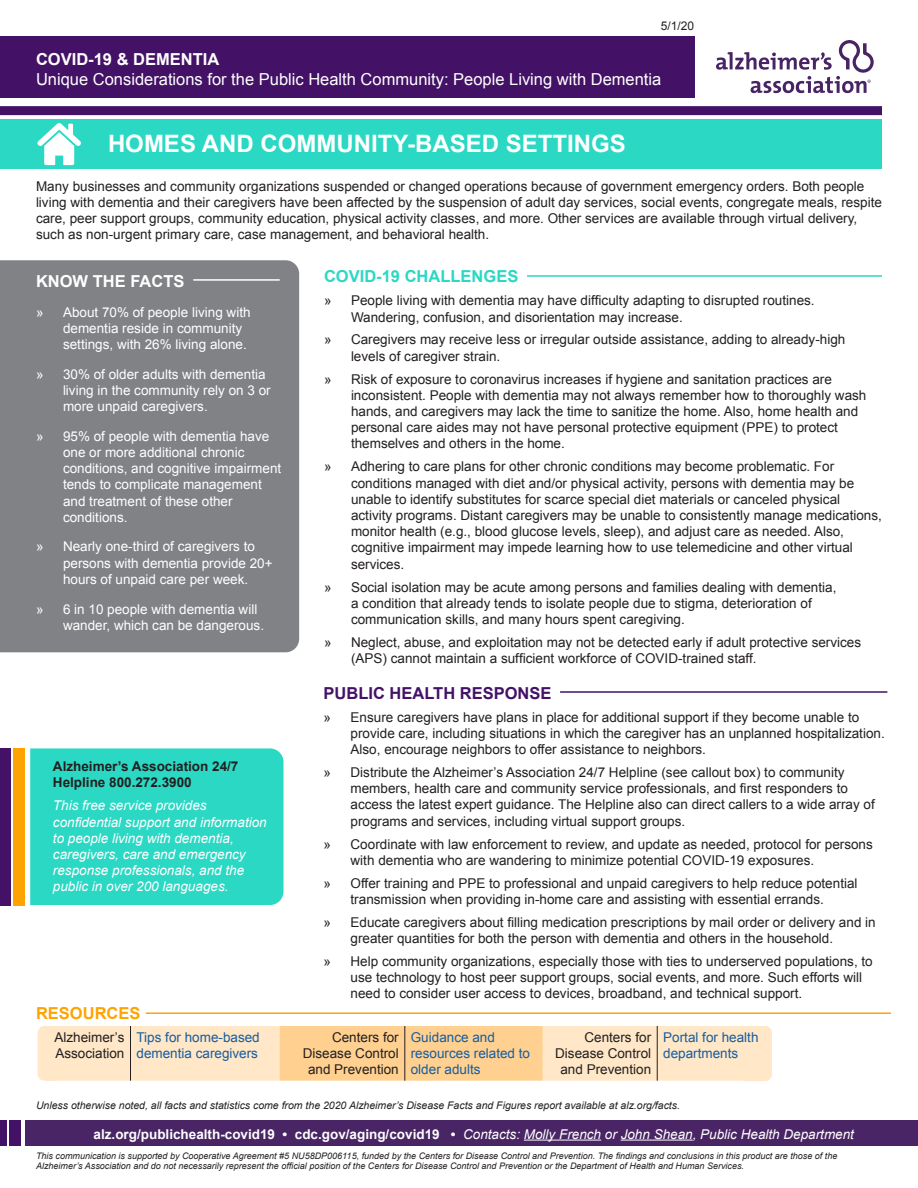
<style>
.page{position:relative;width:918px;height:1188px;background:#fff}
.page>*{position:absolute;margin:0;border:0;box-sizing:border-box;transform-origin:0 0}
.t1{font:700 24px "Arial";color:#fff}
.t2{font:16.5px "Arial";color:#fff}
.t3{font:700 16.5px "Arial";color:#fff}
.t4{font:700 16.5px "Arial";color:#431266}
.t5{font:700 16.5px "Arial";color:#2bd8c4}
.t6{font:700 16.5px "Arial";color:#ffa300}
.t7{font:13.5px/16.2px "Arial";color:#231f20}
.t8{font:13.5px/16.2px "Arial";color:#fff}
.Bullets{font:italic 13.5px/16.2px "Arial";color:#fff}
.Bullets-2{font:13.5px/16.2px "Arial";color:#175d9e}
.Bullets-3{font:700 13.5px/16.2px "Arial";color:#231f20}
.t9{font:12px "Arial";color:#231f20}
.t10{font:italic 10.5px "Arial";color:#231f20}
.t11{font:italic 9px/10.8px "Arial";color:#231f20}
.s1{font-weight:700;font-style:normal}
</style>
<div class="page">
<div style="left:0;top:260px;width:299px;height:392px;background:#808285"></div>
<div style="left:30px;top:748px;width:254px;height:157px;background:#2bd8c4"></div>
<div style="left:0;top:119px;width:882px;height:50px;background:#2bd8c4"></div>
<div style="left:0;top:106px;width:882px;height:9px;background:#431266"></div>
<svg style="left:37px;top:123px;width:44px;height:42px"></svg>
<div style="left:0;top:1120px;width:6px;height:26px;background:#431266"></div>
<div style="left:9px;top:1120px;width:12px;height:26px;background:#431266"></div>
<div style="left:25px;top:1120px;width:892px;height:26px;background:#492565"></div>
<hr style="left:524px;top:1140px;width:77px;height:1px;background:#fff">
<hr style="left:621px;top:1140px;width:72px;height:1px;background:#fff">
<div style="left:0;top:748px;width:10px;height:158px;background:#431266"></div>
<div style="left:13px;top:748px;width:12px;height:158px;background:#ffa300"></div>
<hr style="left:527px;top:275px;width:355px;height:2px;background:#2bd8c4">
<hr style="left:560px;top:691px;width:327px;height:2px;background:#431266">
<hr style="left:193px;top:279px;width:87px;height:2px;background:#fff">
<div style="left:0;top:36px;width:694px;height:61px;background:#431266"></div>
<hr style="left:146px;top:1012px;width:745px;height:2px;background:#ffa300">
<svg style="left:38px;top:1026px;width:734px;height:55px;background:#fedeb3"></svg>
<hr style="left:130px;top:1026px;width:1px;height:55px;background:#231f20">
<hr style="left:404px;top:1026px;width:1px;height:55px;background:#231f20">
<hr style="left:657px;top:1026px;width:1px;height:55px;background:#231f20">
<svg style="left:716px;top:40px;width:158px;height:53px"></svg>
<p class="t9" style="left:661px;top:18px;width:35px">5/1/20</p>
<p class="t3" style="left:36px;top:48px;width:185px">COVID-19 &amp; DEMENTIA</p>
<p class="t2" style="left:36px;top:68px;width:627px">Unique Considerations for the Public Health Community: People Living with Dementia</p>
<p class="t1" style="left:108px;top:127px;width:519px">HOMES AND COMMUNITY-BASED SETTINGS</p>
<p class="t7" style="left:36px;top:178px;width:847px">Many businesses and community organizations suspended or changed operations because of government emergency orders. Both people living with dementia and their caregivers have been affected by the suspension of adult day services, social events, congregate meals, respite care, peer support groups, community education, physical activity classes, and more. Other services are available through virtual delivery, such as non-urgent primary care, case management, and behavioral health.</p>
<p class="t3" style="left:36px;top:270px;width:150px">KNOW THE FACTS</p>
<p class="t8" style="left:63px;top:304px;width:189px;text-indent:-27px">» About 70% of people living with dementia reside in community settings, with 26% living alone.</p>
<p class="t8" style="left:63px;top:366px;width:209px;text-indent:-27px">» 30% of older adults with dementia living in the community rely on 3 or more unpaid caregivers.</p>
<p class="t8" style="left:63px;top:428px;width:220px;text-indent:-27px">» 95% of people with dementia have one or more additional chronic conditions, and cognitive impairment tends to complicate management and treatment of these other conditions.</p>
<p class="t8" style="left:63px;top:539px;width:211px;text-indent:-27px">» Nearly one-third of caregivers to persons with dementia provide 20+ hours of unpaid care per week.</p>
<p class="t8" style="left:63px;top:601px;width:203px;text-indent:-27px">» 6 in 10 people with dementia will wander, which can be dangerous.</p>
<p class="Bullets-3" style="left:53px;top:759px;width:187px">Alzheimer’s Association 24/7<br>Helpline 800.272.3900</p>
<p class="Bullets" style="left:53px;top:798px;width:215px">This free service provides confidential support and information to people living with dementia, caregivers, care and emergency response professionals, and the public in over 200 languages.</p>
<p class="t6" style="left:36px;top:1002px;width:106px">RESOURCES</p>
<p class="t5" style="left:324px;top:266px;width:196px">COVID-19 CHALLENGES</p>
<p class="t7" style="left:351px;top:293px;width:465px;text-indent:-27px">» People living with dementia may have difficulty adapting to disrupted routines.<br>Wandering, confusion, and disorientation may increase.</p>
<p class="t7" style="left:351px;top:332px;width:496px;text-indent:-27px">» Caregivers may receive less or irregular outside assistance, adding to already-high levels of caregiver strain.</p>
<p class="t7" style="left:351px;top:371px;width:517px;text-indent:-27px">» Risk of exposure to coronavirus increases if hygiene and sanitation practices are inconsistent. People with dementia may not always remember how to thoroughly wash hands, and caregivers may lack the time to sanitize the home. Also, home health and personal care aides may not have personal protective equipment (PPE) to protect themselves and others in the home.</p>
<p class="t7" style="left:351px;top:459px;width:532px;text-indent:-27px">» Adhering to care plans for other chronic conditions may become problematic. For conditions managed with diet and/or physical activity, persons with dementia may be unable to identify substitutes for scarce special diet materials or canceled physical activity programs. Distant caregivers may be unable to consistently manage medications, monitor health (e.g., blood glucose levels, sleep), and adjust care as needed. Also, cognitive impairment may impede learning how to use telemedicine and other virtual services.</p>
<p class="t7" style="left:351px;top:579px;width:487px;text-indent:-27px">» Social isolation may be acute among persons and families dealing with dementia, a condition that already tends to isolate people due to stigma, deterioration of communication skills, and many hours spent caregiving.</p>
<p class="t7" style="left:351px;top:634px;width:512px;text-indent:-27px">» Neglect, abuse, and exploitation may not be detected early if adult protective services (APS) cannot maintain a sufficient workforce of COVID-trained staff.</p>
<p class="t4" style="left:324px;top:682px;width:229px">PUBLIC HEALTH RESPONSE</p>
<p class="t7" style="left:351px;top:709px;width:536px;text-indent:-27px">» Ensure caregivers have plans in place for additional support if they become unable to provide care, including situations in which the caregiver has an unplanned hospitalization.<br>Also, encourage neighbors to offer assistance to neighbors.</p>
<p class="t7" style="left:351px;top:764px;width:526px;text-indent:-27px">» Distribute the Alzheimer’s Association 24/7 Helpline (see callout box) to community members, health care and community service professionals, and first responders to access the latest expert guidance. The Helpline also can direct callers to a wide array of programs and services, including virtual support groups.</p>
<p class="t7" style="left:351px;top:836px;width:524px;text-indent:-27px">» Coordinate with law enforcement to review, and update as needed, protocol for persons with dementia who are wandering to minimize potential COVID-19 exposures.</p>
<p class="t7" style="left:324px;top:875px;width:536px;text-align:center">» Offer training and PPE to professional and unpaid caregivers to help reduce potential transmission when providing in-home care and assisting with essential errands.</p>
<p class="t7" style="left:351px;top:914px;width:527px;text-indent:-27px">» Educate caregivers about filling medication prescriptions by mail order or delivery and in greater quantities for both the person with dementia and others in the household.</p>
<p class="t7" style="left:351px;top:953px;width:524px;text-indent:-27px">» Help community organizations, especially those with ties to underserved populations, to use technology to host peer support groups, social events, and more. Such efforts will need to consider user access to devices, broadband, and technical support.</p>
<p class="t7" style="left:54px;top:1029px;width:72px">Alzheimer’s<br>Association</p>
<p class="Bullets-2" style="left:137px;top:1029px;width:125px">Tips for home-based dementia caregivers</p>
<p class="t7" style="left:303px;top:1029px;width:98px;text-align:right">Centers for<br>Disease Control and Prevention</p>
<p class="Bullets-2" style="left:411px;top:1029px;width:121px">Guidance and resources related to older adults</p>
<p class="t7" style="left:555px;top:1029px;width:98px;text-align:right">Centers for<br>Disease Control and Prevention</p>
<p class="Bullets-2" style="left:663px;top:1029px;width:97px">Portal for health departments</p>
<p class="t10" style="left:36px;top:1099px;width:646px">Unless otherwise noted, all facts and statistics come from the 2020 Alzheimer’s Disease Facts and Figures report available at alz.org/facts.</p>
<p class="Bullets" style="left:94px;top:1126px;width:762px"><span class="s1">alz.org/publichealth-covid19 • cdc.gov/aging/covid19 •</span> Contacts: Molly French or John Shean, Public Health Department</p>
<p class="t11" style="left:36px;top:1150px;width:803px">This communication is supported by Cooperative Agreement #5 NU58DP006115, funded by the Centers for Disease Control and Prevention. The findings and conclusions in this product are those of the<br>Alzheimer’s Association and do not necessarily represent the official position of the Centers for Disease Control and Prevention or the Department of Health and Human Services.</p>
</div>
